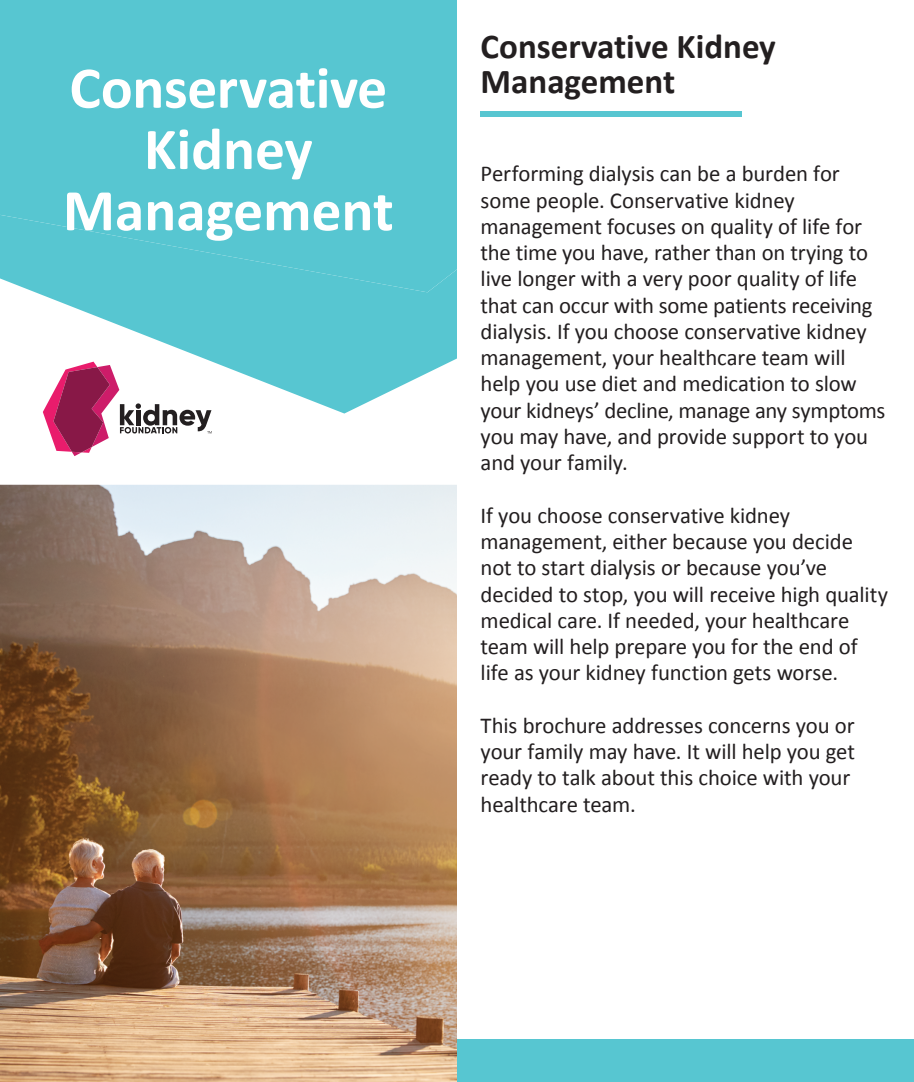
<style>
.page{position:relative;width:914px;height:1082px;background:#fff}
.page>*{position:absolute;margin:0;border:0;box-sizing:border-box;transform-origin:0 0}
.t1{font:700 59.5px/61.2px "Calibri";color:#fff;text-align:center}
.t2{font:700 35px/35px "Calibri";color:#231f20}
.t3{font:22.75px/26.2px "Calibri";letter-spacing:-.01em;color:#231f20}
</style>
<div class="page">
<div style="left:480px;top:112px;width:262px;height:5px;background:#57c6d1"></div>
<svg style="left:35px;top:292px;width:422px;height:121px;fill:#57c6d1"></svg>
<div style="left:0;top:0;width:457px;height:292px;background:#57c6d1"></div>
<img style="left:0;top:484px;width:457px;height:598px">
<div style="left:457px;top:1039px;width:457px;height:43px;background:#57c6d1"></div>
<svg style="left:43px;top:361px;width:169px;height:95px"></svg>
<h1 class="t1" style="left:63px;top:55px;width:332px">Conservative<br>Kidney<br>Management</h1>
<p class="t2" style="left:480px;top:27px;width:297px">Conservative Kidney<br>Management</p>
<p class="t3" style="left:480px;top:159px;width:406px">Performing dialysis can be a burden for some people. Conservative kidney management focuses on quality of life for the time you have, rather than on trying to live longer with a very poor quality of life that can occur with some patients receiving dialysis. If you choose conservative kidney management, your healthcare team will help you use diet and medication to slow your kidneys’ decline, manage any symptoms you may have, and provide support to you and your family.</p>
<p class="t3" style="left:480px;top:501px;width:409px">If you choose conservative kidney management, either because you decide not to start dialysis or because you’ve decided to stop, you will receive high quality medical care. If needed, your healthcare team will help prepare you for the end of life as your kidney function gets worse.</p>
<p class="t3" style="left:480px;top:711px;width:376px">This brochure addresses concerns you or your family may have. It will help you get ready to talk about this choice with your healthcare team.</p>
</div>
